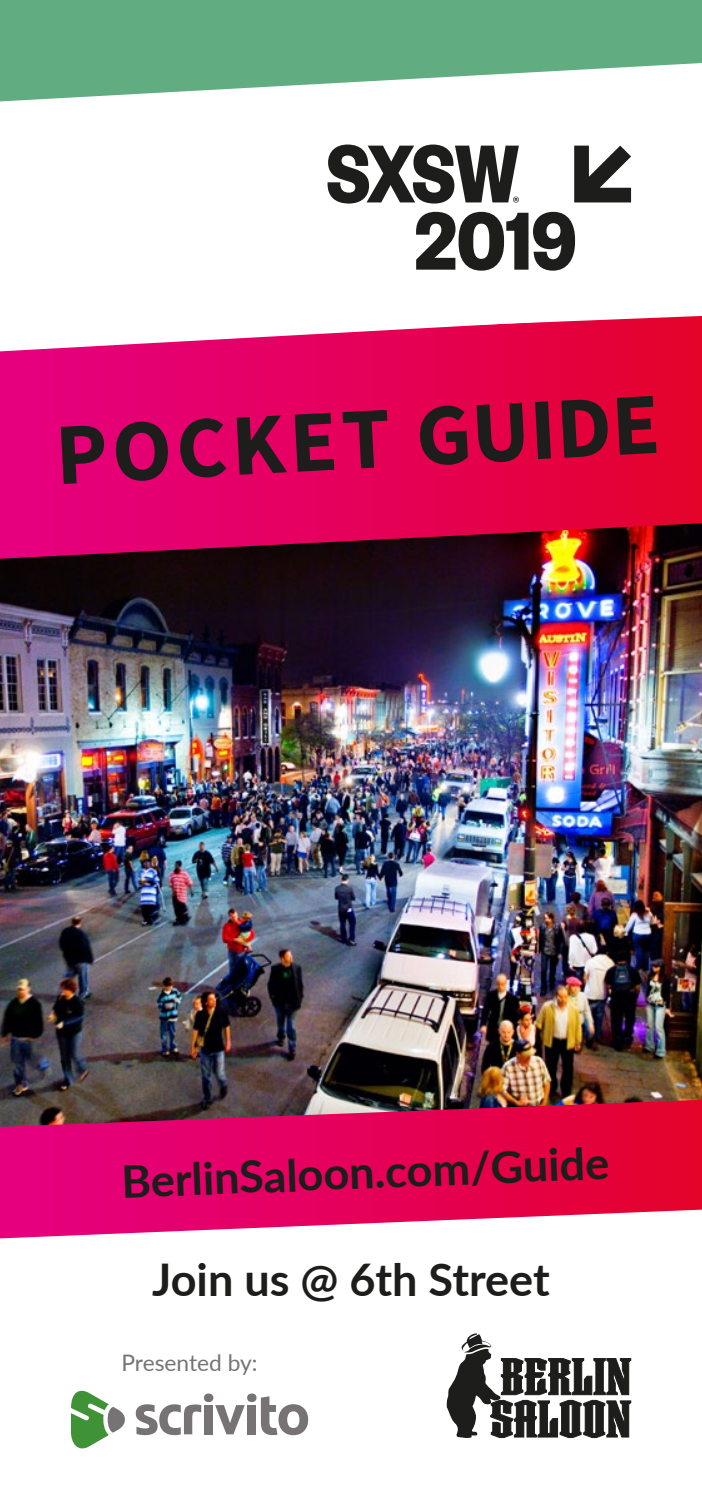
<style>
.page{position:relative;width:702px;height:1489px;background:#fff}
.page>*{position:absolute;margin:0;border:0;box-sizing:border-box;transform-origin:0 0}
.t1{font:700 87.5px "Source Sans Pro";color:#1d1d1b}
.t2{font:700 45px "Lato";color:#1d1d1b}
.t3{font:22.75px "Lato";color:#777374}
</style>
<div class="page">
<div style="left:0;top:0;width:702px;height:275px;background:#61ac81"></div>
<svg style="left:0;top:351px;width:702px;height:172px"></svg>
<svg style="left:0;top:1126px;width:702px;height:83px"></svg>
<img style="left:0;top:523px;width:702px;height:603px">
<svg style="left:0;top:1209px;width:702px;height:30px"></svg>
<svg style="left:0;top:63px;width:702px;height:288px;fill:#fff"></svg>
<svg style="left:574px;top:146px;width:57px;height:56px"></svg>
<svg style="left:327px;top:144px;width:192px;height:59px"></svg>
<svg style="left:416px;top:212px;width:159px;height:59px"></svg>
<svg style="left:446px;top:1333px;width:185px;height:104px"></svg>
<svg style="left:71px;top:1390px;width:54px;height:59px"></svg>
<svg style="left:136px;top:1393px;width:172px;height:41px"></svg>
<p class="t1" style="left:52px;top:396px;width:606px;rotate:-3deg">POCKET GUIDE</p>
<p class="t2" style="left:120px;top:1147px;width:489px;rotate:-2deg">BerlinSaloon.com/Guide</p>
<p class="t2" style="left:152px;top:1245px;width:399px">Join us @ 6th Street</p>
<p class="t3" style="left:121px;top:1345px;width:138px">Presented by:</p>
</div>
